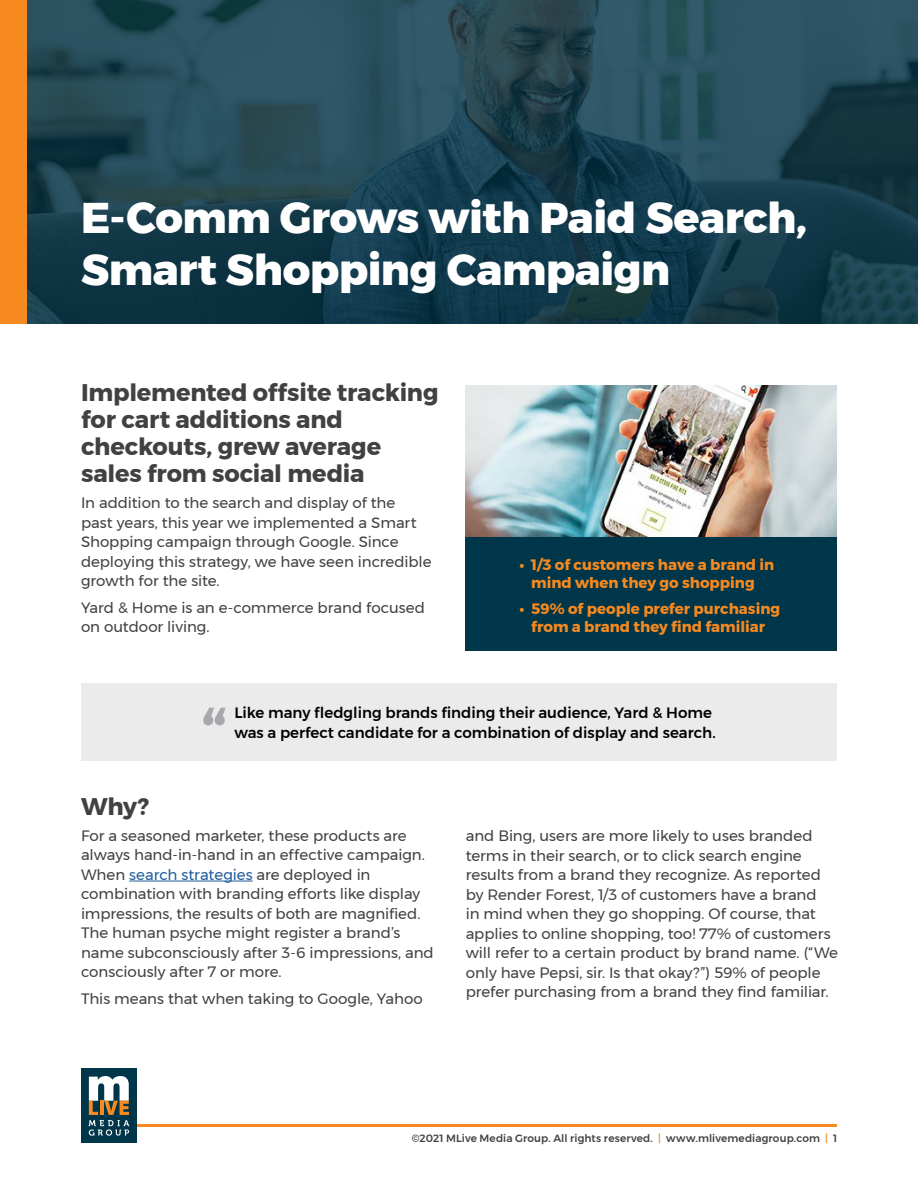
<style>
.page{position:relative;width:918px;height:1188px;background:#fff}
.page>*{position:absolute;margin:0;border:0;box-sizing:border-box;transform-origin:0 0}
.t1{font:800 42.9px/51.4px "Montserrat";letter-spacing:-.01em;color:#fff}
.t2{font:700 24px/27px "Montserrat";letter-spacing:-.01em;color:#414042}
.t3{font:15px/19.5px "Montserrat";letter-spacing:-.005em;color:#414042}
.t4{font:500 15px/19.5px "Montserrat";color:#000}
.t5{font:700 15px/18px "Montserrat";color:#f6891f;text-align:center}
.t6{font:500 10.5px "Montserrat";letter-spacing:.015em;color:#414042}
.s1{color:#215e9e}
.s2{color:#f6891f}
</style>
<div class="page">
<svg style="left:27px;top:0;width:891px;height:324px;background:#1d4351"></svg>
<div style="left:0;top:0;width:27px;height:324px;background:#f6891f"></div>
<div style="left:466px;top:532px;width:371px;height:119px;background:#003649"></div>
<img style="left:466px;top:386px;width:371px;height:151px">
<hr style="left:129px;top:881px;width:124px;height:1px;background:#215e9e">
<div style="left:81px;top:683px;width:756px;height:78px;background:#ebebec"></div>
<svg style="left:203px;top:708px;width:23px;height:17px"></svg>
<hr style="left:105px;top:1124px;width:732px;height:2px;background:#f6891f">
<div style="left:81px;top:1069px;width:56px;height:74px;background:#003649"></div>
<svg style="left:89px;top:1076px;width:40px;height:60px"></svg>
<h1 class="t1" style="left:81px;top:193px;width:728px">E-Comm Grows with Paid Search,<br>Smart Shopping Campaign</h1>
<h2 class="t2" style="left:81px;top:379px;width:359px">Implemented offsite tracking for cart additions and checkouts, grew average sales from social media</h2>
<p class="t3" style="left:81px;top:493px;width:352px">In addition to the search and display of the<br>past years, this year we implemented a Smart Shopping campaign through Google. Since deploying this strategy, we have seen incredible growth for the site.</p>
<p class="t3" style="left:81px;top:597px;width:346px">Yard &amp; Home is an e-commerce brand focused on outdoor living.</p>
<p class="t5" style="left:520px;top:556px;width:256px">• 1/3 of customers have a brand in mind when they go shopping</p>
<p class="t5" style="left:520px;top:599px;width:262px">• 59% of people prefer purchasing from a brand they find familiar</p>
<p class="t4" style="left:234px;top:703px;width:483px">Like many fledgling brands finding their audience, Yard &amp; Home was a perfect candidate for a combination of display and search.</p>
<h2 class="t2" style="left:81px;top:793px;width:69px">Why?</h2>
<p class="t3" style="left:81px;top:826px;width:354px">For a seasoned marketer, these products are always hand-in-hand in an effective campaign.<br>When <span class="s1">search strategies</span> are deployed in combination with branding efforts like display impressions, the results of both are magnified.<br>The human psyche might register a brand’s name subconsciously after 3-6 impressions, and consciously after 7 or more.</p>
<p class="t3" style="left:81px;top:988px;width:343px">This means that when taking to Google, Yahoo</p>
<p class="t3" style="left:466px;top:826px;width:374px">and Bing, users are more likely to uses branded terms in their search, or to click search engine results from a brand they recognize. As reported by Render Forest, 1/3 of customers have a brand<br>in mind when they go shopping. Of course, that applies to online shopping, too! 77% of customers will refer to a certain product by brand name. (“We only have Pepsi, sir. Is that okay?”) 59% of people prefer purchasing from a brand they find familiar.</p>
<p class="t6" style="left:412px;top:1130px;width:427px">©2021 MLive Media Group. All rights reserved. <span class="s2">|</span> www.mlivemediagroup.com <span class="s2">|</span> 1</p>
</div>
